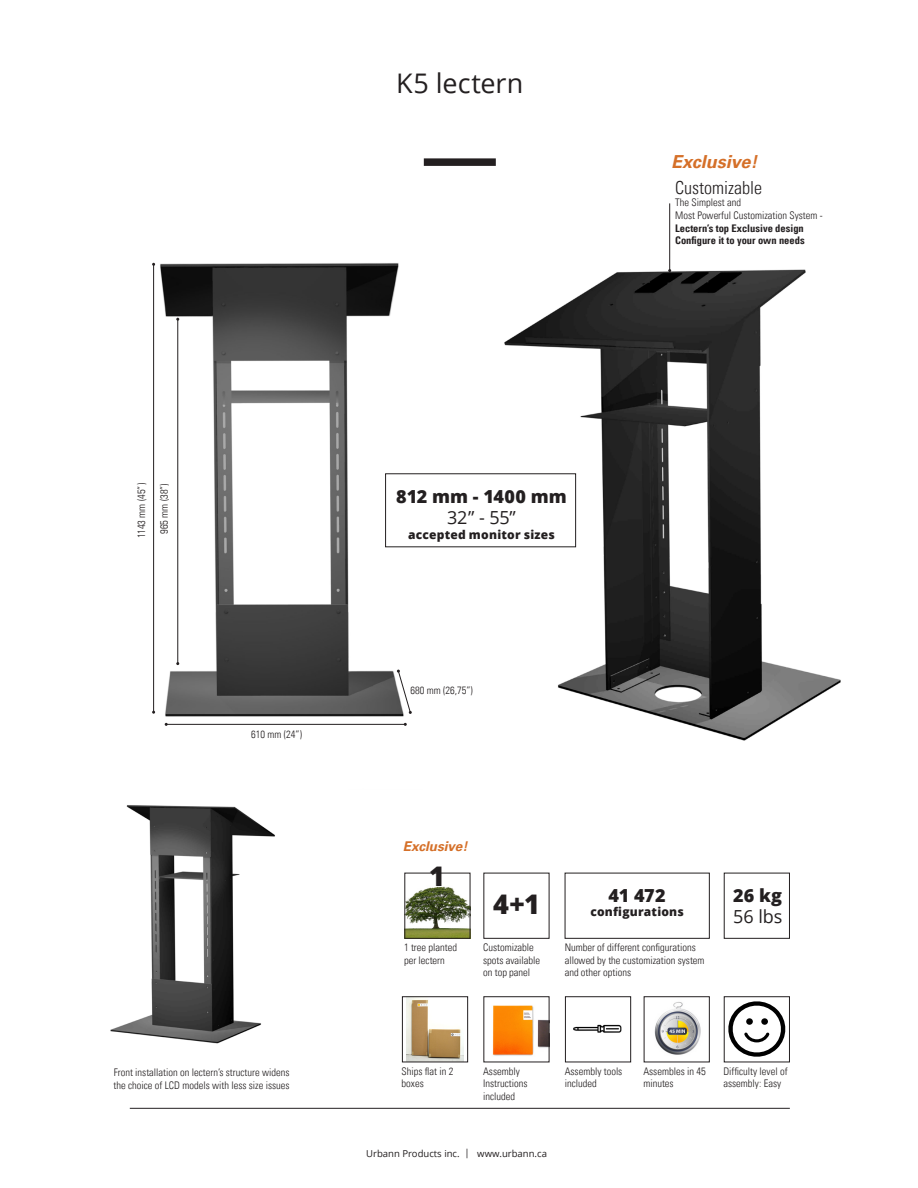
<style>
.page{position:relative;width:918px;height:1188px;background:#fff}
.page>*{position:absolute;margin:0;border:0;box-sizing:border-box;transform-origin:0 0}
.t1{font:27px "Open Sans";color:#231f20}
.t2{font:800 27px "Open Sans";color:#231f20}
.t3{font:800 18px "Open Sans";letter-spacing:.005em;color:#231f20}
.t4{font:18px "Open Sans";letter-spacing:-.005em;color:#231f20}
.t5{font:300 condensed 18px "Univers LT";color:#231f20}
.t6{font:italic 700 18px "Univers LT";color:#d57029}
.t7{font:italic 700 13.5px "Univers LT";color:#d57029}
.t8{font:800 12px "Open Sans";letter-spacing:.02em;color:#231f20}
.t9{font:300 condensed 10.5px/12.6px "Univers LT";color:#231f20}
.t10{font:700 condensed 10.5px "Univers LT";color:#231f20}
.t11{font:9.6px "Open Sans";color:#231f20}
</style>
<div class="page">
<div style="left:424px;top:158px;width:72px;height:8px;background:#231f20"></div>
<img style="left:481px;top:225px;width:360px;height:516px">
<img style="left:153px;top:262px;width:270px;height:463px">
<hr style="left:130px;top:1108px;width:660px;height:1px;background:#231f20">
<hr style="left:177px;top:319px;width:1px;height:345px;background:#231f20">
<hr style="left:153px;top:264px;width:1px;height:448px;background:#231f20">
<hr style="left:166px;top:724px;width:239px;height:1px;background:#231f20">
<svg style="left:397px;top:670px;width:15px;height:44px"></svg>
<img style="left:110px;top:805px;width:165px;height:239px">
<img style="left:406px;top:886px;width:62px;height:51px">
<div style="left:404px;top:873px;width:66px;height:66px;border:1px solid #231f20"></div>
<div style="left:565px;top:873px;width:145px;height:66px;border:1px solid #231f20"></div>
<div style="left:724px;top:873px;width:66px;height:66px;border:1px solid #231f20"></div>
<img style="left:492px;top:1005px;width:55px;height:51px">
<div style="left:483px;top:996px;width:66px;height:66px;border:1px solid #231f20"></div>
<img style="left:573px;top:1024px;width:49px;height:9px">
<div style="left:565px;top:996px;width:66px;height:66px;border:1px solid #231f20"></div>
<img style="left:654px;top:1002px;width:47px;height:53px">
<div style="left:644px;top:996px;width:66px;height:66px;border:1px solid #231f20"></div>
<svg style="left:728px;top:1001px;width:57px;height:56px"></svg>
<div style="left:724px;top:996px;width:66px;height:66px;border:1px solid #231f20"></div>
<hr style="left:669px;top:203px;width:1px;height:68px;background:#231f20">
<img style="left:406px;top:998px;width:58px;height:62px">
<div style="left:402px;top:996px;width:66px;height:66px;border:1px solid #231f20"></div>
<p class="t1" style="left:396px;top:64px;width:129px">K5 lectern</p>
<p class="t6" style="left:671px;top:151px;width:88px">Exclusive!</p>
<p class="t5" style="left:675px;top:177px;width:88px">Customizable</p>
<p class="t9" style="left:675px;top:196px;width:67px">The Simplest and</p>
<p class="t9" style="left:675px;top:209px;width:149px">Most Powerful Customization System -</p>
<p class="t10" style="left:675px;top:221px;width:130px">Lectern’s top Exclusive design</p>
<p class="t10" style="left:675px;top:234px;width:131px">Configure it to your own needs</p>
<p class="t9" style="left:135px;top:538px;width:57px;rotate:-90deg">1143 mm (45”)</p>
<p class="t9" style="left:158px;top:534px;width:52px;rotate:-90deg">965 mm (38”)</p>
<p class="t9" style="left:251px;top:728px;width:52px">610 mm (24”)</p>
<p class="t9" style="left:114px;top:1066px;width:178px">Front installation on lectern’s structure widens the choice of LCD models with less size issues</p>
<p class="t3" style="left:396px;top:482px;width:172px">812 mm - 1400 mm</p>
<p class="t4" style="left:447px;top:505px;width:70px">32” - 55”</p>
<p class="t8" style="left:408px;top:525px;width:148px">accepted monitor sizes</p>
<p class="t9" style="left:410px;top:684px;width:64px">680 mm (26,75”)</p>
<p class="t7" style="left:403px;top:838px;width:66px">Exclusive!</p>
<p class="t2" style="left:429px;top:855px;width:17px">1</p>
<p class="t9" style="left:404px;top:941px;width:55px">1 tree planted per lectern</p>
<p class="t2" style="left:493px;top:883px;width:48px">4+1</p>
<p class="t3" style="left:733px;top:882px;width:51px">26 kg</p>
<p class="t4" style="left:733px;top:905px;width:51px">56 lbs</p>
<p class="t9" style="left:483px;top:941px;width:59px">Customizable spots available</p>
<p class="t9" style="left:483px;top:966px;width:49px">on top panel</p>
<p class="t3" style="left:609px;top:882px;width:59px">41 472</p>
<p class="t8" style="left:590px;top:903px;width:95px">configurations</p>
<p class="t9" style="left:565px;top:941px;width:141px">Number of different configurations allowed by the customization system</p>
<p class="t9" style="left:565px;top:966px;width:68px">and other options</p>
<p class="t9" style="left:402px;top:1065px;width:53px">Ships flat in 2 boxes</p>
<p class="t9" style="left:483px;top:1065px;width:46px">Assembly<br>Instructions included</p>
<p class="t9" style="left:565px;top:1065px;width:59px">Assembly tools included</p>
<p class="t9" style="left:643px;top:1065px;width:64px">Assembles in 45 minutes</p>
<p class="t9" style="left:723px;top:1065px;width:66px">Difficulty level of assembly: Easy</p>
<p class="t11" style="left:366px;top:1147px;width:182px">Urbann Products inc. | www.urbann.ca</p>
</div>
